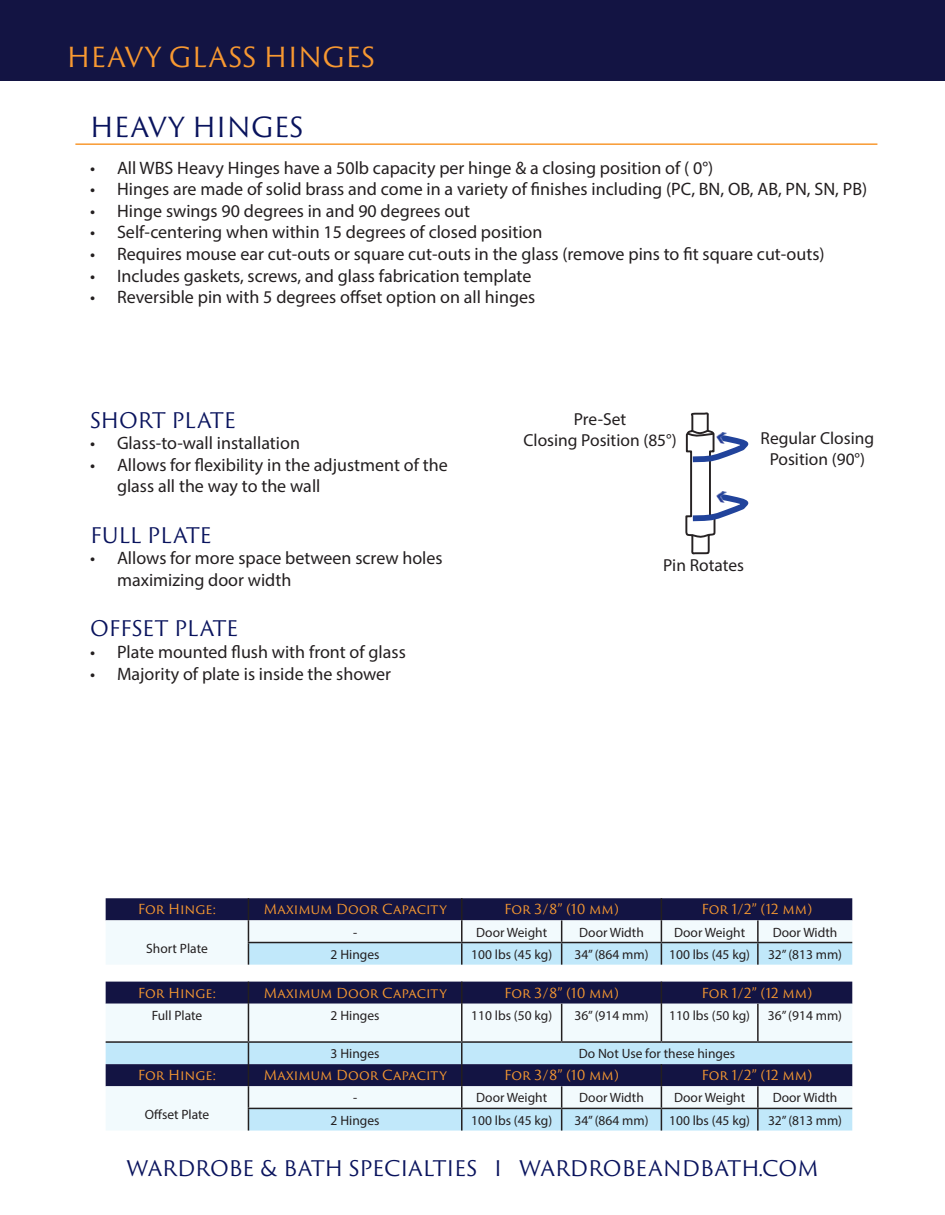
<style>
.page{position:relative;width:945px;height:1215px;background:#fff}
.page>*{position:absolute;margin:0;border:0;box-sizing:border-box;transform-origin:0 0}
.t1{font:27px "Trajan Sans Pro";color:#f89931}
.t2{font:27px "Trajan Sans Pro";color:#09135d}
.t3{font:21px "Trajan Sans Pro";letter-spacing:-.01em;color:#09135d}
.t4{font:18px/21.6px "Myriad Pro";color:#231f20}
.t5{font:17.4px/20.9px "Myriad Pro";color:#231f20;text-align:center}
.t6{font:13.5px "Myriad Pro";color:#231f20}
.t7{font:13.5px "Trajan Sans Pro";letter-spacing:-.005em;color:#f89931}
</style>
<div class="page">
<div style="left:932px;top:0;width:13px;height:80px;background:#131443"></div>
<div style="left:0;top:0;width:932px;height:80px;background:#131443"></div>
<hr style="left:75px;top:143px;width:802px;height:2px;background:#f89931">
<svg style="left:106px;top:898px;width:746px;height:67px"></svg>
<hr style="left:758px;top:942px;width:94px;height:1px;background:#231f20">
<hr style="left:757px;top:943px;width:2px;height:22px;background:#231f20">
<svg style="left:106px;top:982px;width:746px;height:149px"></svg>
<hr style="left:758px;top:1108px;width:94px;height:1px;background:#231f20">
<hr style="left:757px;top:1109px;width:2px;height:22px;background:#231f20">
<svg style="left:685px;top:412px;width:64px;height:143px"></svg>
<h1 class="t1" style="left:66px;top:38px;width:310px">HEAVY GLASS HINGES</h1>
<h1 class="t2" style="left:90px;top:108px;width:215px">HEAVY HINGES</h1>
<p class="t4" style="left:90px;top:157px;width:625px">• All WBS Heavy Hinges have a 50lb capacity per hinge &amp; a closing position of ( 0°)</p>
<p class="t4" style="left:90px;top:178px;width:779px">• Hinges are made of solid brass and come in a variety of finishes including (PC, BN, OB, AB, PN, SN, PB)</p>
<p class="t4" style="left:90px;top:200px;width:382px">• Hinge swings 90 degrees in and 90 degrees out</p>
<p class="t4" style="left:90px;top:221px;width:454px">• Self-centering when within 15 degrees of closed position</p>
<p class="t4" style="left:90px;top:243px;width:736px">• Requires mouse ear cut-outs or square cut-outs in the glass (remove pins to fit square cut-outs)</p>
<p class="t4" style="left:90px;top:265px;width:443px">• Includes gaskets, screws, and glass fabrication template</p>
<p class="t4" style="left:90px;top:286px;width:447px">• Reversible pin with 5 degrees offset option on all hinges</p>
<p class="t3" style="left:90px;top:405px;width:147px">SHORT PLATE</p>
<p class="t4" style="left:90px;top:432px;width:212px">• Glass-to-wall installation</p>
<p class="t4" style="left:117px;top:454px;width:332px;text-indent:-27px">• Allows for flexibility in the adjustment of the glass all the way to the wall</p>
<p class="t3" style="left:90px;top:520px;width:123px">FULL PLATE</p>
<p class="t4" style="left:117px;top:547px;width:327px;text-indent:-27px">• Allows for more space between screw holes maximizing door width</p>
<p class="t3" style="left:90px;top:614px;width:150px">OFFSET PLATE</p>
<p class="t4" style="left:90px;top:641px;width:317px">• Plate mounted flush with front of glass</p>
<p class="t4" style="left:90px;top:663px;width:303px">• Majority of plate is inside the shower</p>
<p class="t5" style="left:523px;top:408px;width:155px">Pre-Set<br>Closing Position (85°)</p>
<p class="t5" style="left:761px;top:428px;width:115px">Regular Closing<br>Position (90°)</p>
<p class="t5" style="left:663px;top:554px;width:82px">Pin Rotates</p>
<p class="t7" style="left:138px;top:900px;width:80px">For Hinge:</p>
<p class="t7" style="left:263px;top:900px;width:185px">Maximum Door Capacity</p>
<p class="t7" style="left:504px;top:900px;width:116px">For 3/8” (10 mm)</p>
<p class="t7" style="left:701px;top:900px;width:113px">For 1/2” (12 mm)</p>
<p class="t6" style="left:146px;top:940px;width:63px">Short Plate</p>
<p class="t6" style="left:353px;top:924px;width:6px">-</p>
<p class="t6" style="left:476px;top:924px;width:73px">Door Weight</p>
<p class="t6" style="left:579px;top:924px;width:66px">Door Width</p>
<p class="t6" style="left:674px;top:924px;width:73px">Door Weight</p>
<p class="t6" style="left:773px;top:924px;width:66px">Door Width</p>
<p class="t6" style="left:331px;top:946px;width:51px">2 Hinges</p>
<p class="t6" style="left:471px;top:946px;width:82px">100 lbs (45 kg)</p>
<p class="t6" style="left:574px;top:946px;width:76px">34” (864 mm)</p>
<p class="t6" style="left:669px;top:946px;width:82px">100 lbs (45 kg)</p>
<p class="t6" style="left:768px;top:946px;width:76px">32” (813 mm)</p>
<p class="t7" style="left:138px;top:983px;width:80px">For Hinge:</p>
<p class="t7" style="left:263px;top:983px;width:185px">Maximum Door Capacity</p>
<p class="t7" style="left:504px;top:983px;width:116px">For 3/8” (10 mm)</p>
<p class="t7" style="left:701px;top:983px;width:113px">For 1/2” (12 mm)</p>
<p class="t6" style="left:152px;top:1007px;width:52px">Full Plate</p>
<p class="t6" style="left:331px;top:1007px;width:51px">2 Hinges</p>
<p class="t6" style="left:471px;top:1007px;width:82px">110 lbs (50 kg)</p>
<p class="t6" style="left:574px;top:1007px;width:76px">36” (914 mm)</p>
<p class="t6" style="left:669px;top:1007px;width:82px">110 lbs (50 kg)</p>
<p class="t6" style="left:768px;top:1007px;width:76px">36” (914 mm)</p>
<p class="t6" style="left:331px;top:1045px;width:51px">3 Hinges</p>
<p class="t6" style="left:579px;top:1045px;width:158px">Do Not Use for these hinges</p>
<p class="t7" style="left:138px;top:1066px;width:80px">For Hinge:</p>
<p class="t7" style="left:263px;top:1066px;width:185px">Maximum Door Capacity</p>
<p class="t7" style="left:504px;top:1066px;width:116px">For 3/8” (10 mm)</p>
<p class="t7" style="left:701px;top:1066px;width:113px">For 1/2” (12 mm)</p>
<p class="t6" style="left:145px;top:1106px;width:66px">Offset Plate</p>
<p class="t6" style="left:353px;top:1090px;width:6px">-</p>
<p class="t6" style="left:476px;top:1090px;width:73px">Door Weight</p>
<p class="t6" style="left:579px;top:1090px;width:66px">Door Width</p>
<p class="t6" style="left:674px;top:1090px;width:73px">Door Weight</p>
<p class="t6" style="left:773px;top:1090px;width:66px">Door Width</p>
<p class="t6" style="left:331px;top:1112px;width:51px">2 Hinges</p>
<p class="t6" style="left:471px;top:1112px;width:82px">100 lbs (45 kg)</p>
<p class="t6" style="left:574px;top:1112px;width:76px">34” (864 mm)</p>
<p class="t6" style="left:669px;top:1112px;width:82px">100 lbs (45 kg)</p>
<p class="t6" style="left:768px;top:1112px;width:76px">32” (813 mm)</p>
<p class="t3" style="left:126px;top:1153px;width:694px">WARDROBE &amp; BATH SPECIALTIES I WARDROBEANDBATH.COM</p>
</div>
